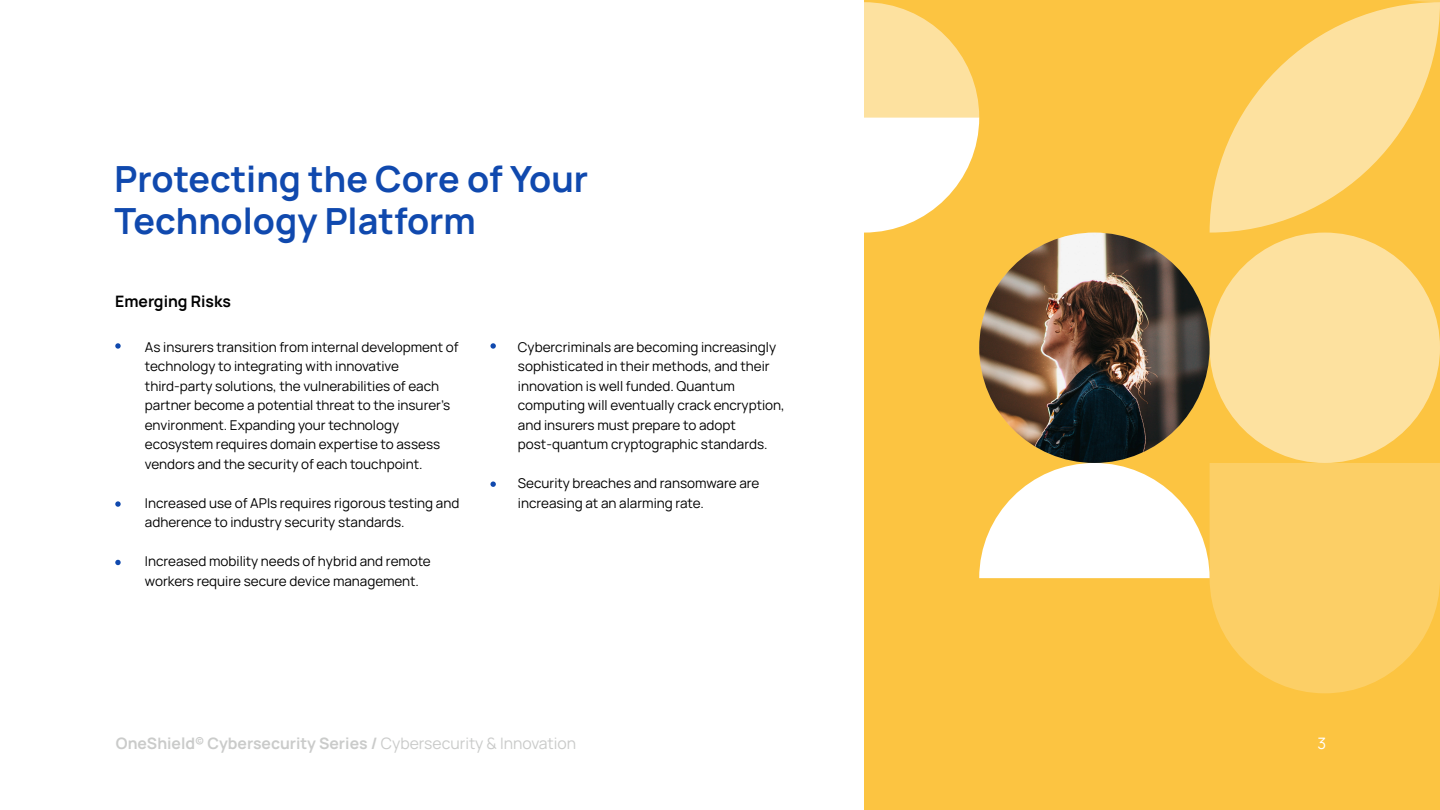
<style>
.page{position:relative;width:1440px;height:810px;background:#fff}
.page>*{position:absolute;margin:0;border:0;box-sizing:border-box;transform-origin:0 0}
.t1{font:700 36px/41.2px "Manrope";color:#1049ae}
.t2{font:700 15.75px "Manrope";color:#cacbca}
.t3{font:700 15.75px "Manrope";color:#000}
.t4{font:15.75px "Manrope";color:#fff}
.t5{font:13.5px/19.5px "Manrope";color:#000}
.s1{font-weight:400}
</style>
<div class="page">
<div style="left:864px;top:0;width:576px;height:810px;background:#fcc441"></div>
<svg style="left:979px;top:463px;width:231px;height:115px"></svg>
<svg style="left:1210px;top:463px;width:230px;height:230px;background:#fccd62"></svg>
<svg style="left:1210px;top:2px;width:230px;height:231px;fill:#fde19f"></svg>
<svg style="left:1410px;top:0;width:30px;height:2px"></svg>
<div style="left:1210px;top:233px;width:230px;height:230px;background:#fde19f;border-radius:50%"></div>
<svg style="left:864px;top:2px;width:115px;height:231px"></svg>
<img style="left:979px;top:233px;width:231px;height:230px;border-radius:115px">
<svg style="left:115px;top:343px;width:6px;height:6px"></svg>
<svg style="left:490px;top:343px;width:6px;height:6px"></svg>
<svg style="left:490px;top:481px;width:6px;height:6px"></svg>
<svg style="left:115px;top:501px;width:6px;height:6px"></svg>
<svg style="left:115px;top:560px;width:6px;height:5px"></svg>
<h1 class="t1" style="left:115px;top:157px;width:475px">Protecting the Core of Your<br>Technology Platform</h1>
<p class="t3" style="left:115px;top:290px;width:117px">Emerging Risks</p>
<p class="t5" style="left:145px;top:337px;width:315px">As insurers transition from internal development of technology to integrating with innovative third-party solutions, the vulnerabilities of each partner become a potential threat to the insurer’s environment. Expanding your technology ecosystem requires domain expertise to assess vendors and the security of each touchpoint.</p>
<p class="t5" style="left:145px;top:493px;width:316px">Increased use of APIs requires rigorous testing and adherence to industry security standards.</p>
<p class="t5" style="left:145px;top:551px;width:287px">Increased mobility needs of hybrid and remote workers require secure device management.</p>
<p class="t5" style="left:518px;top:337px;width:268px">Cybercriminals are becoming increasingly sophisticated in their methods, and their innovation is well funded. Quantum computing will eventually crack encryption, and insurers must prepare to adopt post-quantum cryptographic standards.</p>
<p class="t5" style="left:518px;top:473px;width:243px">Security breaches and ransomware are increasing at an alarming rate.</p>
<p class="t2" style="left:116px;top:732px;width:462px">OneShield<sup>(c)</sup> Cybersecurity Series / <span class="s1">Cybersecurity &amp; Innovation</span></p>
<p class="t4" style="left:1318px;top:732px;width:10px">3</p>
</div>
